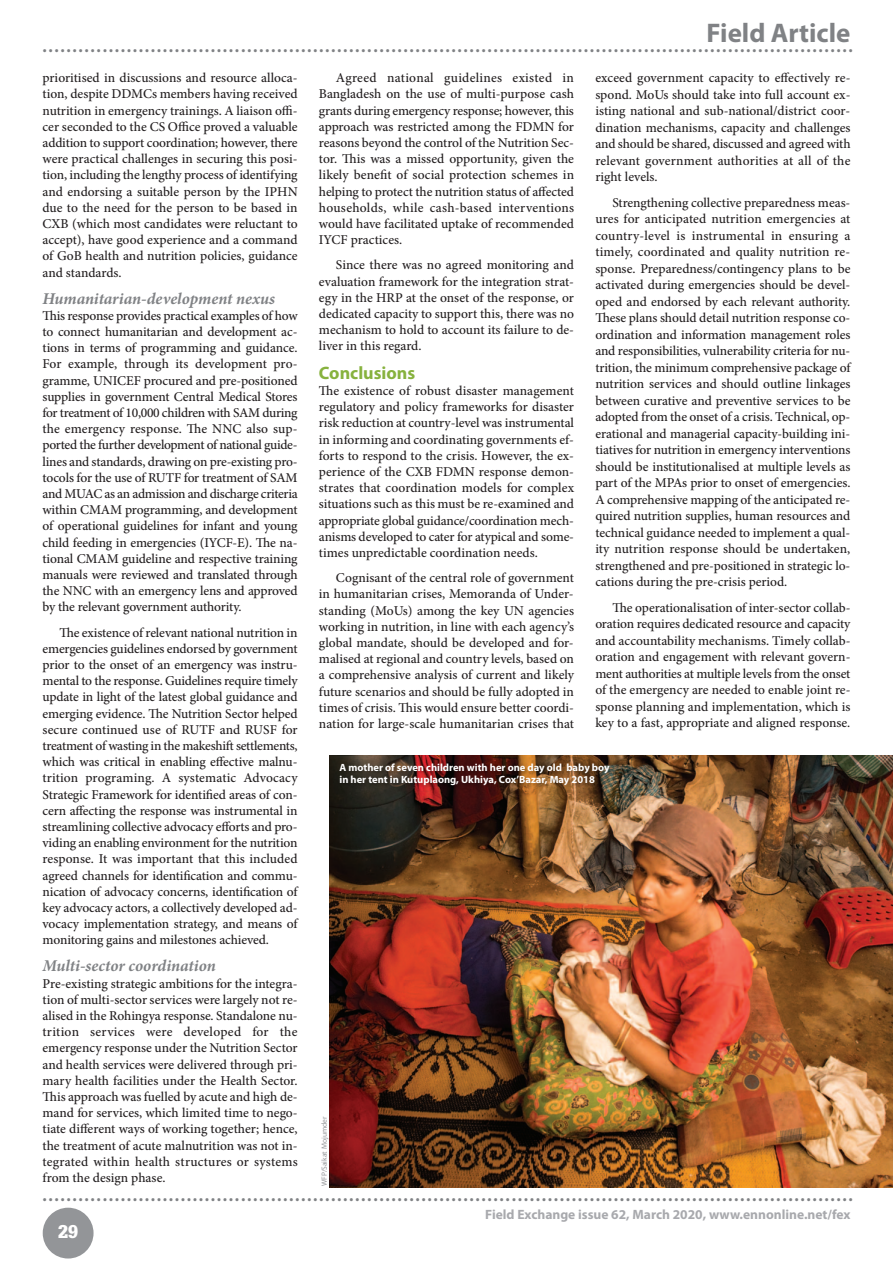
<style>
.page{position:relative;width:893px;height:1263px;background:#fff}
.page>*{position:absolute;margin:0;border:0;box-sizing:border-box;transform-origin:0 0}
.t1{font:700 27px "Myriad Pro";color:#808285}
.t2{font:700 18px "Myriad Pro";color:#87b23e}
.t3{font:900 18px "Glypha 75";color:#fff}
.t4{font:700 16.5px "Myriad Pro";color:#808285}
.t5{font:italic 700 16.5px "Minion Pro";color:#808285}
.t6{font:500 13.5px/16.2px "Minion Pro";color:#231f20;text-align:justify}
.t7{font:700 13.5px "Myriad Pro";color:#a8a9ad}
.t8{font:700 10.5px/12px "Myriad Pro";color:#fff}
.t9{font:7.5px "Myriad Pro";color:#939598}
</style>
<div class="page">
<div style="left:43px;top:1208px;width:51px;height:50px;background:#939598;border-radius:50%"></div>
<img style="left:329px;top:755px;width:564px;height:432px">
<img style="left:331px;top:757px;width:299px;height:80px">
<p class="t1" style="left:707px;top:22px;width:145px">Field Article</p>
<p class="t4" style="left:43px;top:41px;width:812px">.......................................................................................................................................</p>
<p class="t6" style="left:43px;top:71px;width:257px">prioritised in discussions and resource alloca&shy;tion, despite DDMCs members having received nutrition in emergency trainings. A liaison offi&shy;cer seconded to the CS Office proved a valuable addition to support coordination; however, there were practical challenges in securing this posi&shy;tion, including the lengthy process of identifying and endorsing a suitable person by the IPHN due to the need for the person to be based in CXB (which most candidates were reluctant to accept), have good experience and a command of GoB health and nutrition policies, guidance and standards.</p>
<p class="t5" style="left:43px;top:292px;width:234px">Humanitarian-development nexus</p>
<p class="t6" style="left:43px;top:309px;width:257px">This response provides practical examples of how to connect humanitarian and development ac&shy;tions in terms of programming and guidance.<br>For example, through its development pro&shy;gramme, UNICEF procured and pre-positioned supplies in government Central Medical Stores for treatment of 10,000 children with SAM during the emergency response. The NNC also sup&shy;ported the further development of national guide&shy;lines and standards, drawing on pre-existing pro&shy;tocols for the use of RUTF for treatment of SAM and MUAC as an admission and discharge criteria within CMAM programming, and development of operational guidelines for infant and young child feeding in emergencies (IYCF-E). The na&shy;tional CMAM guideline and respective training manuals were reviewed and translated through the NNC with an emergency lens and approved by the relevant government authority.</p>
<p class="t6" style="left:43px;top:625px;width:257px;text-indent:17px">The existence of relevant national nutrition in emergencies guidelines endorsed by government prior to the onset of an emergency was instru&shy;mental to the response. Guidelines require timely update in light of the latest global guidance and emerging evidence. The Nutrition Sector helped secure continued use of RUTF and RUSF for treatment of wasting in the makeshift settlements, which was critical in enabling effective malnu&shy;trition programing. A systematic Advocacy Strategic Framework for identified areas of con&shy;cern affecting the response was instrumental in streamlining collective advocacy efforts and pro&shy;viding an enabling environment for the nutrition response. It was important that this included agreed channels for identification and commu&shy;nication of advocacy concerns, identification of key advocacy actors, a collectively developed ad&shy;vocacy implementation strategy, and means of monitoring gains and milestones achieved.</p>
<p class="t5" style="left:43px;top:960px;width:175px">Multi-sector coordination</p>
<p class="t6" style="left:43px;top:976px;width:257px">Pre-existing strategic ambitions for the integra&shy;tion of multi-sector services were largely not re&shy;alised in the Rohingya response. Standalone nu&shy;trition services were developed for the emergency response under the Nutrition Sector and health services were delivered through pri&shy;mary health facilities under the Health Sector.<br>This approach was fuelled by acute and high de&shy;mand for services, which limited time to nego&shy;tiate different ways of working together; hence, the treatment of acute malnutrition was not in&shy;tegrated within health structures or systems from the design phase.</p>
<p class="t6" style="left:319px;top:71px;width:257px;text-indent:17px">Agreed national guidelines existed in Bangladesh on the use of multi-purpose cash grants during emergency response; however, this approach was restricted among the FDMN for reasons beyond the control of the Nutrition Sec&shy;tor. This was a missed opportunity, given the likely benefit of social protection schemes in helping to protect the nutrition status of affected households, while cash-based interventions would have facilitated uptake of recommended IYCF practices.</p>
<p class="t6" style="left:319px;top:258px;width:257px;text-indent:17px">Since there was no agreed monitoring and evaluation framework for the integration strat&shy;egy in the HRP at the onset of the response, or dedicated capacity to support this, there was no mechanism to hold to account its failure to de&shy;liver in this regard.</p>
<p class="t2" style="left:319px;top:366px;width:98px">Conclusions</p>
<p class="t6" style="left:319px;top:384px;width:257px">The existence of robust disaster management regulatory and policy frameworks for disaster risk reduction at country-level was instrumental in informing and coordinating governments ef&shy;forts to respond to the crisis. However, the ex&shy;perience of the CXB FDMN response demon&shy;strates that coordination models for complex situations such as this must be re-examined and appropriate global guidance/coordination mech&shy;anisms developed to cater for atypical and some&shy;times unpredictable coordination needs.</p>
<p class="t6" style="left:319px;top:571px;width:257px;text-indent:17px">Cognisant of the central role of government in humanitarian crises, Memoranda of Under&shy;standing (MoUs) among the key UN agencies working in nutrition, in line with each agency’s global mandate, should be developed and for&shy;malised at regional and country levels, based on a comprehensive analysis of current and likely future scenarios and should be fully adopted in times of crisis. This would ensure better coordi&shy;nation for large-scale humanitarian crises that</p>
<p class="t6" style="left:595px;top:71px;width:257px">exceed government capacity to effectively re&shy;spond. MoUs should take into full account ex&shy;isting national and sub-national/district coor&shy;dination mechanisms, capacity and challenges and should be shared, discussed and agreed with relevant government authorities at all of the right levels.</p>
<p class="t6" style="left:595px;top:195px;width:257px;text-indent:17px">Strengthening collective preparedness meas&shy;ures for anticipated nutrition emergencies at country-level is instrumental in ensuring a timely, coordinated and quality nutrition re&shy;sponse. Preparedness/contingency plans to be activated during emergencies should be devel&shy;oped and endorsed by each relevant authority.<br>These plans should detail nutrition response co&shy;ordination and information management roles and responsibilities, vulnerability criteria for nu&shy;trition, the minimum comprehensive package of nutrition services and should outline linkages between curative and preventive services to be adopted from the onset of a crisis. Technical, op&shy;erational and managerial capacity-building ini&shy;tiatives for nutrition in emergency interventions should be institutionalised at multiple levels as part of the MPAs prior to onset of emergencies.<br>A comprehensive mapping of the anticipated re&shy;quired nutrition supplies, human resources and technical guidance needed to implement a qual&shy;ity nutrition response should be undertaken, strengthened and pre-positioned in strategic lo&shy;cations during the pre-crisis period.</p>
<p class="t6" style="left:595px;top:600px;width:257px;text-indent:17px">The operationalisation of inter-sector collab&shy;oration requires dedicated resource and capacity and accountability mechanisms. Timely collab&shy;oration and engagement with relevant govern&shy;ment authorities at multiple levels from the onset of the emergency are needed to enable joint re&shy;sponse planning and implementation, which is key to a fast, appropriate and aligned response.</p>
<p class="t8" style="left:339px;top:762px;width:272px">A mother of seven children with her one day old baby boy in her tent in Kutuplaong, Ukhiya, Cox’Bazar, May 2018</p>
<p class="t9" style="left:321px;top:1186px;width:71px;rotate:-90deg">WFP/Saikat Mojumder</p>
<p class="t4" style="left:43px;top:1189px;width:812px">.......................................................................................................................................</p>
<p class="t7" style="left:485px;top:1209px;width:367px">Field Exchange issue 62, March 2020, www.ennonline.net/fex</p>
<p class="t3" style="left:58px;top:1221px;width:22px">29</p>
</div>
